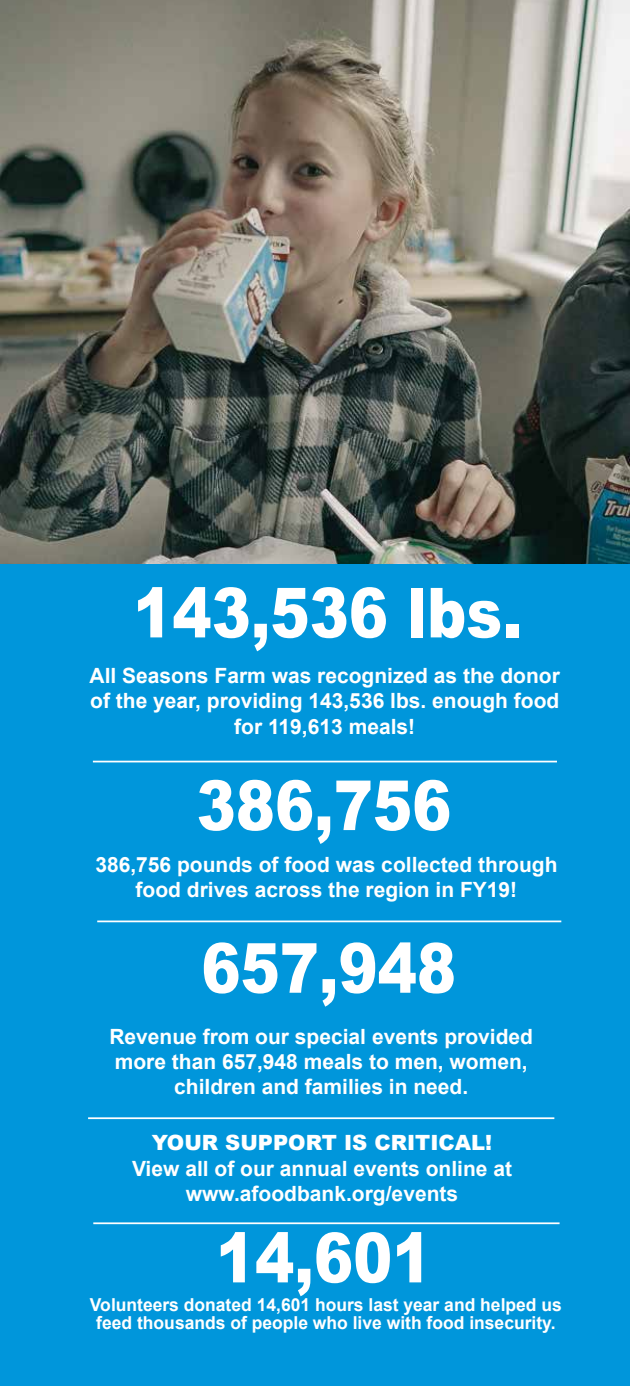
<style>
.page{position:relative;width:630px;height:1386px;background:#fff}
.page>*{position:absolute;margin:0;border:0;box-sizing:border-box;transform-origin:0 0}
.t1{font:900 69.12px "Arial";color:#fff;scale:.85 1}
.t2{font:700 21px/25.2px "Arial";color:#fff;text-align:center}
.t3{font:900 21px "Arial";color:#fff}
.t4{font:700 17.85px/18.2px "Arial";color:#fff;text-align:center}
</style>
<div class="page">
<div style="left:0;top:541px;width:630px;height:845px;background:#0096db"></div>
<img style="left:0;top:0;width:630px;height:563px">
<hr style="left:93px;top:761px;width:464px;height:1px;background:#fff">
<hr style="left:97px;top:921px;width:464px;height:1px;background:#fff">
<hr style="left:88px;top:1117px;width:466px;height:2px;background:#fff">
<hr style="left:93px;top:1222px;width:467px;height:2px;background:#fff">
<h1 class="t1" style="left:133px;top:563px;width:459px">143,536 lbs.</h1>
<p class="t2" style="left:90px;top:663px;width:472px">All Seasons Farm was recognized as the donor of the year, providing 143,536 lbs. enough food for 119,613 meals!</p>
<h1 class="t1" style="left:197px;top:755px;width:301px">386,756</h1>
<p class="t2" style="left:95px;top:852px;width:464px">386,756 pounds of food was collected through food drives across the region in FY19!</p>
<h1 class="t1" style="left:201px;top:918px;width:301px">657,948</h1>
<p class="t2" style="left:109px;top:1024px;width:425px">Revenue from our special events provided more than 657,948 meals to men, women, children and families in need.</p>
<p class="t3" style="left:152px;top:1128px;width:342px">YOUR SUPPORT IS CRITICAL!</p>
<p class="t2" style="left:132px;top:1156px;width:382px">View all of our annual events online at www.afoodbank.org/events</p>
<h1 class="t1" style="left:216px;top:1208px;width:255px">14,601</h1>
<p class="t4" style="left:90px;top:1295px;width:473px">Volunteers donated 14,601 hours last year and helped us feed thousands of people who live with food insecurity.</p>
</div>
